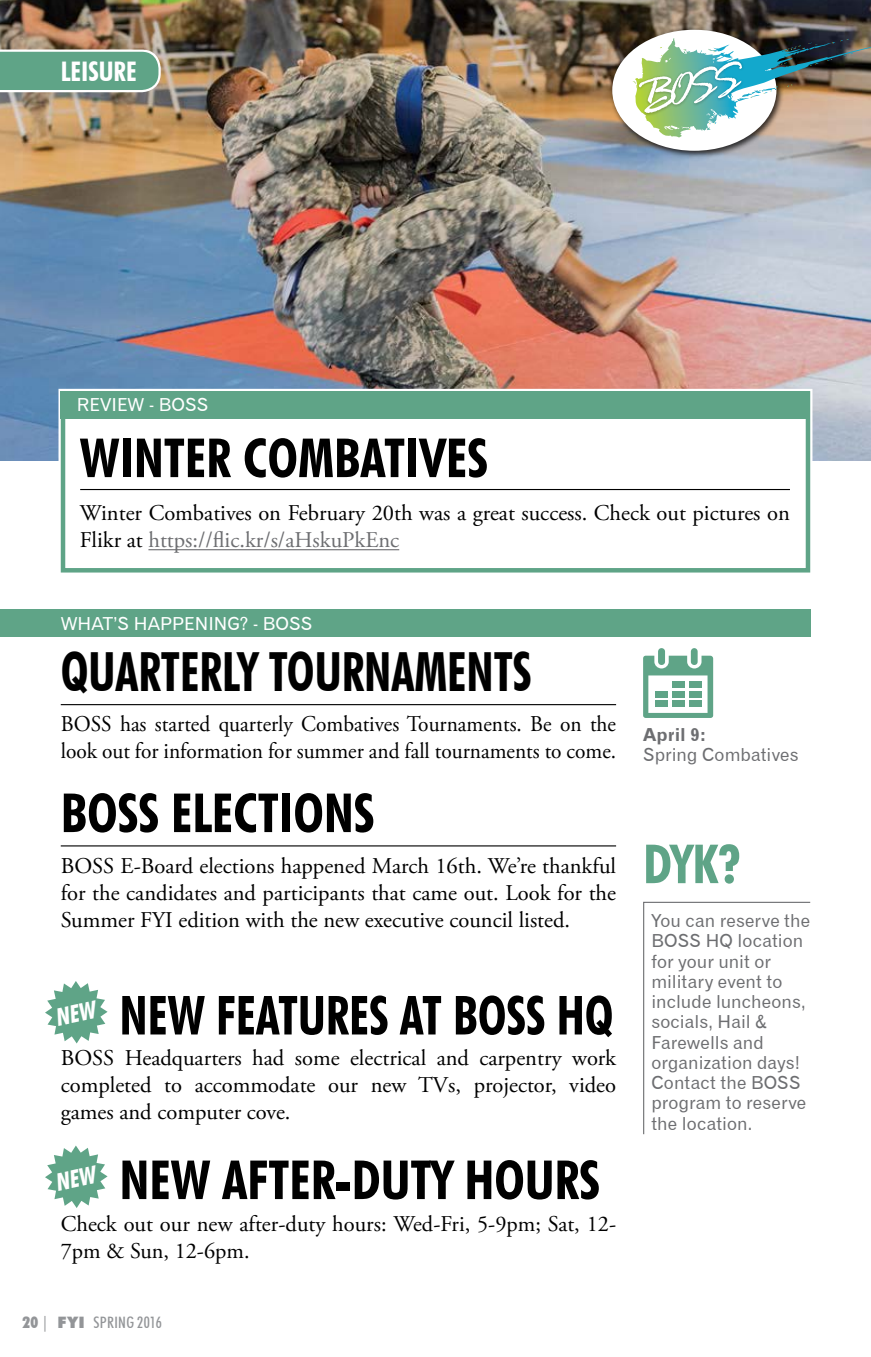
<style>
.page{position:relative;width:871px;height:1357px;background:#fff}
.page>*{position:absolute;margin:0;border:0;box-sizing:border-box;transform-origin:0 0}
.t1{font:700 condensed 54px "Futura BT";color:#000}
.t2{font:700 condensed 54px "Futura BT";color:#000;scale:.91 1}
.t3{font:700 condensed 54px "Futura BT";color:#000;scale:.94 1}
.t4{font:700 condensed 54px "Futura BT";color:#5fa487}
.t5{font:700 condensed 27px "Futura BT";color:#fff}
.t6{font:22.5px/27px "Adobe Garamond Pro";color:#000;text-align:justify}
.t7{font:22.5px/27px "Adobe Garamond Pro";color:#000;scale:.95 1}
.t8{font:18px/20.2px "Gothic 720 BT Roman B";letter-spacing:.005em;color:#6d6e71}
.t9{font:18px "Gothic 720 BT Roman B";color:#fff}
.t10{font:18px "Gothic 720 BT Bold B";letter-spacing:.005em;color:#6d6e71}
.t11{font:500 condensed 15.75px "Futura BT";letter-spacing:.02em;color:#939598}
.s1{color:#6d6e71}
.s2{font-weight:900}
.s3{font-weight:900;font-stretch:normal}
</style>
<div class="page">
<img style="left:0;top:0;width:871px;height:460px">
<div style="left:609px;top:27px;width:174px;height:131px;background:#000;opacity:.75"></div>
<div style="left:612px;top:30px;width:164px;height:121px;background:#fff;border-radius:50%"></div>
<svg style="left:57px;top:388px;width:756px;height:185px"></svg>
<div style="left:61px;top:391px;width:749px;height:181px;background:#fff;border:4px solid #5fa487"></div>
<svg style="left:0;top:50px;width:161px;height:42px;background:#70ac92"></svg>
<div style="left:0;top:610px;width:810px;height:27px;background:#5fa487"></div>
<hr style="left:61px;top:704px;width:555px;height:1px;background:#000">
<hr style="left:61px;top:845px;width:555px;height:1px;background:#000">
<svg style="left:643px;top:901px;width:168px;height:234px"></svg>
<div style="left:658px;top:648px;width:7px;height:17px;background:#5fa487;border-radius:3px"></div>
<div style="left:691px;top:648px;width:6px;height:17px;background:#5fa487;border-radius:3px"></div>
<svg style="left:643px;top:656px;width:70px;height:62px"></svg>
<div style="left:672px;top:681px;width:12px;height:6px;background:#5fa487"></div>
<div style="left:689px;top:681px;width:12px;height:6px;background:#5fa487"></div>
<div style="left:655px;top:691px;width:12px;height:6px;background:#5fa487"></div>
<div style="left:672px;top:691px;width:12px;height:6px;background:#5fa487"></div>
<div style="left:689px;top:691px;width:12px;height:6px;background:#5fa487"></div>
<div style="left:655px;top:701px;width:12px;height:6px;background:#5fa487"></div>
<div style="left:672px;top:701px;width:12px;height:6px;background:#5fa487"></div>
<div style="left:689px;top:701px;width:12px;height:6px;background:#5fa487"></div>
<svg style="left:832px;top:39px;width:17px;height:5px"></svg>
<svg style="left:841px;top:53px;width:12px;height:4px"></svg>
<img style="left:632px;top:41px;width:187px;height:96px">
<hr style="left:148px;top:549px;width:251px;height:1px;background:#6d6e71">
<div style="left:61px;top:391px;width:749px;height:27px;background:#5fa487"></div>
<hr style="left:80px;top:489px;width:710px;height:1px;background:#000">
<svg style="left:45px;top:981px;width:63px;height:62px"></svg>
<svg style="left:45px;top:1145px;width:63px;height:63px"></svg>
<p class="t5" style="left:61px;top:55px;width:77px">LEISURE</p>
<p class="t9" style="left:77px;top:394px;width:133px">REVIEW - BOSS</p>
<h1 class="t1" style="left:80px;top:425px;width:410px">WINTER COMBATIVES</h1>
<p class="t6" style="left:80px;top:501px;width:711px">Winter Combatives on February 20th was a great success. Check out pictures on<br>Flikr at <span class="s1">https://flic.kr/s/aHskuPkEnc</span></p>
<p class="t9" style="left:61px;top:613px;width:253px">WHAT’S HAPPENING? - BOSS</p>
<h1 class="t2" style="left:61px;top:639px;width:519px">QUARTERLY TOURNAMENTS</h1>
<p class="t7" style="left:61px;top:711px;width:586px">BOSS has started quarterly Combatives Tournaments. Be on the look out for information for summer and fall tournaments to come.</p>
<h1 class="t1" style="left:61px;top:780px;width:315px">BOSS ELECTIONS</h1>
<p class="t6" style="left:61px;top:853px;width:557px">BOSS E-Board elections happened March 16th. We’re thankful for the candidates and participants that came out. Look for the Summer FYI edition with the new executive council listed.</p>
<h1 class="t3" style="left:119px;top:982px;width:527px">NEW FEATURES AT BOSS HQ</h1>
<p class="t6" style="left:61px;top:1045px;width:557px">BOSS Headquarters had some electrical and carpentry work completed to accommodate our new TVs, projector, video games and computer cove.</p>
<h1 class="t1" style="left:119px;top:1147px;width:482px">NEW AFTER-DUTY HOURS</h1>
<p class="t6" style="left:61px;top:1211px;width:557px">Check out our new after-duty hours: Wed-Fri, 5-9pm; Sat, 12-<br>7pm &amp; Sun, 12-6pm.</p>
<p class="t11" style="left:23px;top:1313px;width:141px"><span class="s2">20</span> | <span class="s3">FYI</span> SPRING 2016</p>
<p class="t10" style="left:643px;top:723px;width:65px">April 9:</p>
<p class="t8" style="left:643px;top:744px;width:157px">Spring Combatives</p>
<h1 class="t4" style="left:643px;top:831px;width:100px">DYK?</h1>
<p class="t8" style="left:651px;top:910px;width:160px">You can reserve the<br>BOSS HQ location for your unit or military event to include luncheons, socials, Hail &amp;<br>Farewells and organization days!<br>Contact the BOSS program to reserve the location.</p>
</div>
